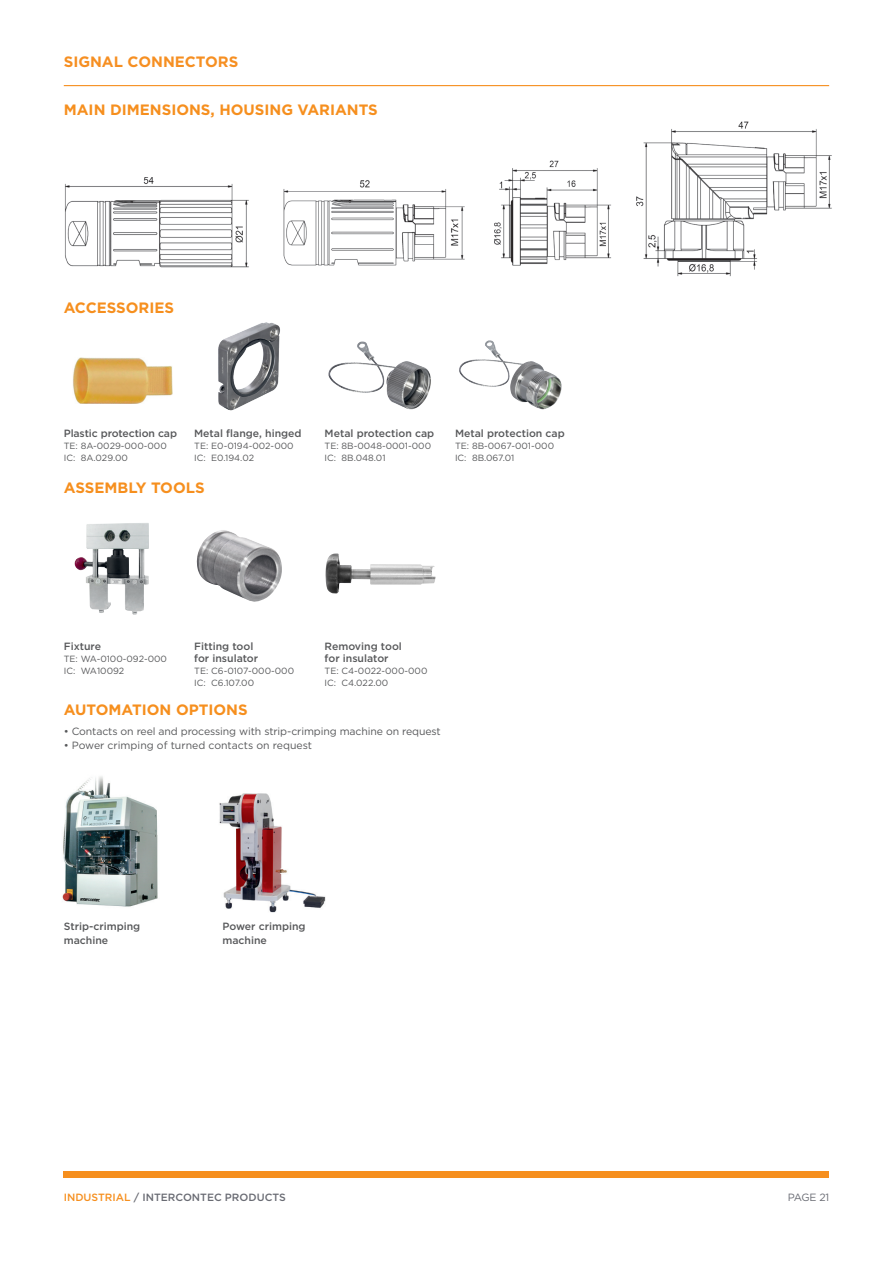
<style>
.page{position:relative;width:893px;height:1263px;background:#fff}
.page>*{position:absolute;margin:0;border:0;box-sizing:border-box;transform-origin:0 0}
.WP_Intro_Headline{font:700 15px "Gotham";color:#f68f1e}
.WP_Header_Title{font:700 15px "Gotham";color:#f68f22}
.Überschrift{font:500 10.5px/12px "Gotham";color:#57585a}
.Überschrift-2{font:10.5px "Gotham";letter-spacing:-.01em;color:#57585a}
.t1{font:500 10.5px "Gotham";color:#696b73}
.t2{font:10.5px "Gotham";letter-spacing:-.04em;color:#696b73}
.Überschrift-3{font:9px/12px "Gotham";color:#57585a}
.s1{color:#f68f1e}
</style>
<div class="page">
<div style="left:64px;top:1172px;width:765px;height:6px;background:#f68f1e"></div>
<hr style="left:64px;top:85px;width:765px;height:1px;background:#f68f20">
<img style="left:218px;top:322px;width:62px;height:89px">
<img style="left:328px;top:341px;width:103px;height:69px">
<img style="left:459px;top:340px;width:103px;height:70px">
<img style="left:73px;top:358px;width:99px;height:46px">
<img style="left:75px;top:523px;width:74px;height:92px">
<img style="left:196px;top:530px;width:86px;height:72px">
<img style="left:325px;top:553px;width:111px;height:40px">
<img style="left:65px;top:177px;width:184px;height:91px">
<img style="left:283px;top:180px;width:182px;height:86px">
<img style="left:494px;top:160px;width:117px;height:106px">
<img style="left:636px;top:121px;width:196px;height:156px">
<img style="left:219px;top:793px;width:107px;height:120px">
<img style="left:62px;top:776px;width:96px;height:131px">
<p class="WP_Header_Title" style="left:64px;top:52px;width:176px">SIGNAL CONNECTORS</p>
<p class="WP_Intro_Headline" style="left:64px;top:100px;width:316px">MAIN DIMENSIONS, HOUSING VARIANTS</p>
<p class="WP_Intro_Headline" style="left:64px;top:298px;width:112px">ACCESSORIES</p>
<p class="Überschrift" style="left:64px;top:427px;width:115px">Plastic protection cap</p>
<p class="Überschrift-3" style="left:64px;top:439px;width:105px">TE: 8A-0029-000-000<br>IC: 8A.029.00</p>
<p class="Überschrift" style="left:194px;top:427px;width:109px">Metal flange, hinged</p>
<p class="Überschrift-3" style="left:194px;top:439px;width:101px">TE: E0-0194-002-000</p>
<p class="Überschrift-3" style="left:194px;top:451px;width:61px">IC: E0.194.02</p>
<p class="WP_Intro_Headline" style="left:64px;top:478px;width:142px">ASSEMBLY TOOLS</p>
<p class="Überschrift" style="left:325px;top:427px;width:111px">Metal protection cap</p>
<p class="Überschrift-3" style="left:325px;top:439px;width:108px">TE: 8B-0048-0001-000</p>
<p class="Überschrift-3" style="left:325px;top:451px;width:62px">IC: 8B.048.01</p>
<p class="Überschrift" style="left:455px;top:427px;width:111px">Metal protection cap</p>
<p class="Überschrift-3" style="left:455px;top:439px;width:101px">TE: 8B-0067-001-000</p>
<p class="Überschrift-3" style="left:455px;top:451px;width:61px">IC: 8B.067.01</p>
<p class="Überschrift" style="left:64px;top:640px;width:39px">Fixture</p>
<p class="Überschrift-3" style="left:64px;top:652px;width:105px">TE: WA-0100-092-000</p>
<p class="Überschrift-3" style="left:64px;top:664px;width:62px">IC: WA10092</p>
<p class="Überschrift" style="left:194px;top:640px;width:66px">Fitting tool for insulator</p>
<p class="Überschrift-3" style="left:194px;top:664px;width:101px">TE: C6-0107-000-000</p>
<p class="Überschrift-3" style="left:194px;top:676px;width:61px">IC: C6.107.00</p>
<p class="Überschrift" style="left:325px;top:640px;width:79px">Removing tool for insulator</p>
<p class="Überschrift-3" style="left:325px;top:664px;width:104px">TE: C4-0022-000-000</p>
<p class="Überschrift-3" style="left:325px;top:676px;width:65px">IC: C4.022.00</p>
<p class="WP_Intro_Headline" style="left:64px;top:700px;width:185px">AUTOMATION OPTIONS</p>
<p class="Überschrift-2" style="left:64px;top:725px;width:378px">• Contacts on reel and processing with strip-crimping machine on request</p>
<p class="Überschrift-2" style="left:64px;top:738px;width:250px">• Power crimping of turned contacts on request</p>
<p class="Überschrift" style="left:64px;top:919px;width:78px;line-height:13.5px">Strip-crimping machine</p>
<p class="Überschrift" style="left:222px;top:919px;width:85px;line-height:13.5px">Power crimping machine</p>
<p class="t1" style="left:64px;top:1190px;width:223px"><span class="s1">INDUSTRIAL</span> / INTERCONTEC PRODUCTS</p>
<p class="t2" style="left:788px;top:1191px;width:43px">PAGE 21</p>
</div>
